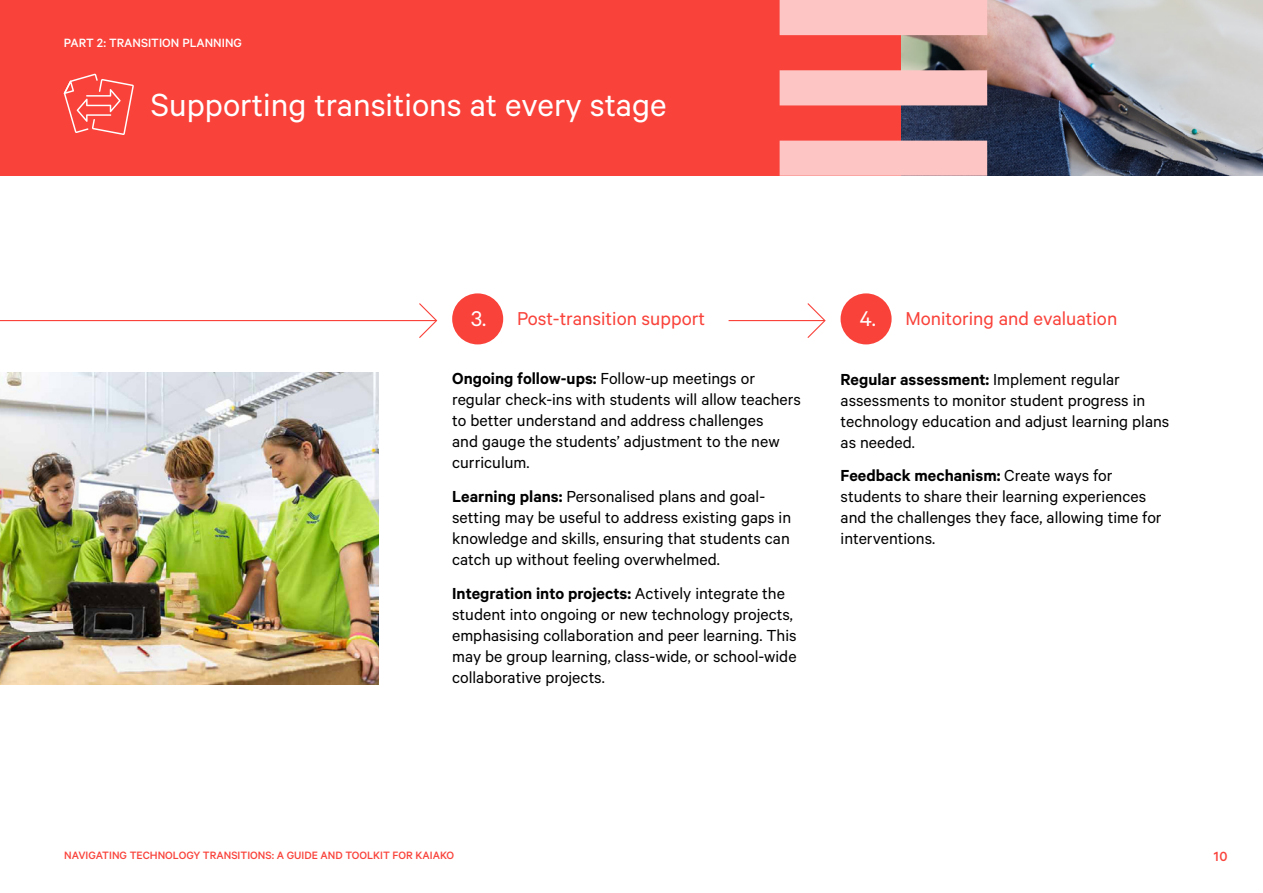
<style>
.page{position:relative;width:1263px;height:893px;background:#fff}
.page>*{position:absolute;margin:0;border:0;box-sizing:border-box;transform-origin:0 0}
.t1{font:36px "Calibre";color:#fff}
.t2{font:21px "Calibre";color:#f9423a}
.t3{font:18px/21px "Calibre";color:#000}
.t4{font:500 15px "Calibre";color:#f9423a}
.t5{font:500 13.5px "Calibre";color:#fff}
.t6{font:500 12px "Calibre";color:#f9423a}
.s1{font-size:24px;color:#fff}
.s2{font-weight:600}
</style>
<div class="page">
<div style="left:0;top:0;width:1263px;height:176px;background:#f9423a"></div>
<svg style="left:64px;top:74px;width:70px;height:61px"></svg>
<div style="left:452px;top:293px;width:51px;height:51px;background:#f9423a;border-radius:50%"></div>
<div style="left:840px;top:293px;width:51px;height:51px;background:#f9423a;border-radius:50%"></div>
<img style="left:987px;top:0;width:276px;height:176px">
<svg style="left:780px;top:0;width:207px;height:176px"></svg>
<hr style="left:0;top:320px;width:436px;height:1px;background:#f9423a">
<svg style="left:418px;top:303px;width:20px;height:35px"></svg>
<hr style="left:729px;top:320px;width:95px;height:1px;background:#f9423a">
<svg style="left:806px;top:303px;width:20px;height:35px"></svg>
<img style="left:0;top:373px;width:378px;height:312px">
<p class="t5" style="left:64px;top:35px;width:180px">PART 2: TRANSITION PLANNING</p>
<h1 class="t1" style="left:151px;top:83px;width:517px">Supporting transitions at every stage</h1>
<p class="t2" style="left:471px;top:306px;width:235px"><span class="s1">3.</span> Post-transition support</p>
<p class="t2" style="left:860px;top:306px;width:259px"><span class="s1">4.</span> Monitoring and evaluation</p>
<p class="t3" style="left:452px;top:368px;width:350px"><span class="s2">Ongoing follow-ups:</span> Follow-up meetings or regular check-ins with students will allow teachers to better understand and address challenges<br>and gauge the students’ adjustment to the new curriculum.</p>
<p class="t3" style="left:452px;top:485px;width:340px"><span class="s2">Learning plans:</span> Personalised plans and goal&shy;setting may be useful to address existing gaps in knowledge and skills, ensuring that students can catch up without feeling overwhelmed.</p>
<p class="t3" style="left:452px;top:582px;width:346px"><span class="s2">Integration into projects:</span> Actively integrate the student into ongoing or new technology projects, emphasising collaboration and peer learning. This may be group learning, class-wide, or school-wide collaborative projects.</p>
<p class="t3" style="left:840px;top:368px;width:330px"><span class="s2">Regular assessment:</span> Implement regular assessments to monitor student progress in technology education and adjust learning plans as needed.</p>
<p class="t3" style="left:840px;top:465px;width:323px"><span class="s2">Feedback mechanism:</span> Create ways for students to share their learning experiences and the challenges they face, allowing time for interventions.</p>
<p class="t6" style="left:64px;top:849px;width:392px">NAVIGATING TECHNOLOGY TRANSITIONS: A GUIDE AND TOOLKIT FOR KAIAKO</p>
<p class="t4" style="left:1214px;top:848px;width:15px">10</p>
</div>
